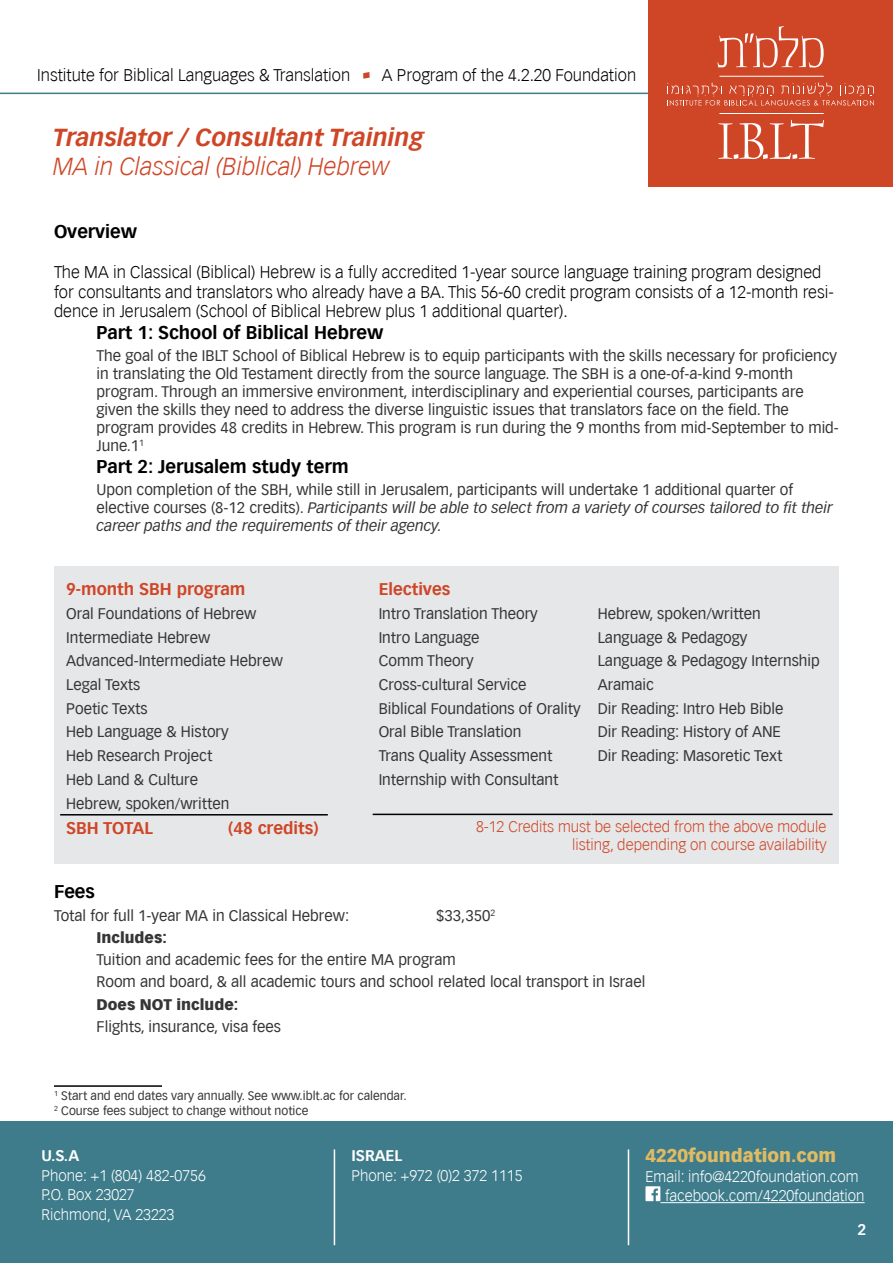
<style>
.page{position:relative;width:893px;height:1263px;background:#fff}
.page>*{position:absolute;margin:0;border:0;box-sizing:border-box;transform-origin:0 0}
.Program_Title{font:italic 700 24px "Vectora LT";color:#cf4627}
.Program_Title-2{font:italic 300 24px "Vectora LT";color:#cf4627}
.heading{font:700 18px "Vectora LT";color:#000}
.heading_-_indented{font:700 18px "Vectora LT";color:#000}
.t1{font:900 18px "Vectora LT";color:#e0bb64}
.heading-2{font:300 16.5px/19.8px "Vectora LT";color:#000}
.Red_Course_Headings{font:700 16.5px "Vectora LT";color:#cf4627}
.Copy_-_10pt{font:15px/18px "Vectora LT";color:#363537}
.t2{font:300 15px/19.5px "Vectora LT";color:#fff}
.Red_Course_Headings-2{font:300 15px/18px "Vectora LT";color:#cf4627;text-align:right}
.Copy_-_10pt-2{font:900 15px "Vectora LT";color:#363537}
.t3{font:700 15px "Vectora LT";color:#fff}
.Footnotes_-_9pt{font:12px "Vectora LT";color:#363537}
.s1{font-style:italic}
</style>
<div class="page">
<div style="left:0;top:1122px;width:893px;height:141px;background:#3e7c8b"></div>
<hr style="left:660px;top:1202px;width:205px;height:1px;background:#fff">
<svg style="left:645px;top:1186px;width:15px;height:15px"></svg>
<hr style="left:334px;top:1149px;width:1px;height:96px;background:#fff">
<hr style="left:628px;top:1149px;width:1px;height:96px;background:#fff">
<hr style="left:0;top:93px;width:668px;height:1px;background:#3e7c8b">
<svg style="left:363px;top:72px;width:7px;height:7px"></svg>
<div style="left:648px;top:0;width:245px;height:187px;background:#cf4627"></div>
<svg style="left:717px;top:26px;width:107px;height:41px"></svg>
<svg style="left:718px;top:120px;width:106px;height:39px"></svg>
<hr style="left:719px;top:76px;width:105px;height:1px;background:#fff">
<hr style="left:719px;top:113px;width:105px;height:1px;background:#fff">
<svg style="left:667px;top:83px;width:207px;height:23px"></svg>
<hr style="left:54px;top:1085px;width:108px;height:2px;background:#000">
<div style="left:54px;top:566px;width:785px;height:298px;background:#e6e7e8"></div>
<hr style="left:60px;top:814px;width:268px;height:1px;background:#000">
<hr style="left:373px;top:814px;width:219px;height:1px;background:#000">
<hr style="left:592px;top:814px;width:241px;height:1px;background:#000">
<p class="heading-2" style="left:37px;top:65px;width:315px">Institute for Biblical Languages &amp; Translation</p>
<p class="heading-2" style="left:382px;top:65px;width:256px">A Program of the 4.2.20 Foundation</p>
<p class="Program_Title" style="left:53px;top:123px;width:372px">Translator / Consultant Training</p>
<p class="Program_Title-2" style="left:53px;top:152px;width:338px">MA in Classical (Biblical) Hebrew</p>
<p class="heading" style="left:54px;top:221px;width:85px">Overview</p>
<p class="heading-2" style="left:54px;top:262px;width:781px">The MA in Classical (Biblical) Hebrew is a fully accredited 1-year source language training program designed for consultants and translators who already have a BA. This 56-60 credit program consists of a 12-month resi&shy;dence in Jerusalem (School of Biblical Hebrew plus 1 additional quarter).</p>
<p class="heading_-_indented" style="left:97px;top:322px;width:288px">Part 1: School of Biblical Hebrew</p>
<p class="Copy_-_10pt" style="left:97px;top:347px;width:744px">The goal of the IBLT School of Biblical Hebrew is to equip participants with the skills necessary for proficiency in translating the Old Testament directly from the source language. The SBH is a one-of-a-kind 9-month program. Through an immersive environment, interdisciplinary and experiential courses, participants are given the skills they need to address the diverse linguistic issues that translators face on the field. The program provides 48 credits in Hebrew. This program is run during the 9 months from mid-September to mid-June.1<sup>1</sup></p>
<p class="heading" style="left:97px;top:455px;width:254px">Part 2: Jerusalem study term</p>
<p class="Copy_-_10pt" style="left:97px;top:481px;width:738px">Upon completion of the SBH, while still in Jerusalem, participants will undertake 1 additional quarter of elective courses (8-12 credits). <span class="s1">Participants will be able to select from a variety of courses tailored to fit their career paths and the requirements of their agency.</span></p>
<p class="Red_Course_Headings" style="left:66px;top:580px;width:181px">9-month SBH program</p>
<p class="Copy_-_10pt" style="left:66px;top:605px;width:192px">Oral Foundations of Hebrew</p>
<p class="Copy_-_10pt" style="left:66px;top:629px;width:146px">Intermediate Hebrew</p>
<p class="Copy_-_10pt" style="left:66px;top:652px;width:218px">Advanced-Intermediate Hebrew</p>
<p class="Copy_-_10pt" style="left:66px;top:676px;width:76px">Legal Texts</p>
<p class="Copy_-_10pt" style="left:66px;top:699px;width:83px">Poetic Texts</p>
<p class="Copy_-_10pt" style="left:66px;top:723px;width:164px">Heb Language &amp; History</p>
<p class="Copy_-_10pt" style="left:66px;top:747px;width:148px">Heb Research Project</p>
<p class="Copy_-_10pt" style="left:66px;top:771px;width:133px">Heb Land &amp; Culture</p>
<p class="Copy_-_10pt" style="left:66px;top:794px;width:165px">Hebrew, spoken/written</p>
<p class="Red_Course_Headings" style="left:66px;top:818px;width:88px">SBH TOTAL</p>
<p class="Red_Course_Headings" style="left:228px;top:818px;width:92px">(48 credits)</p>
<p class="Red_Course_Headings" style="left:379px;top:580px;width:73px">Electives</p>
<p class="Copy_-_10pt" style="left:379px;top:605px;width:161px">Intro Translation Theory</p>
<p class="Copy_-_10pt" style="left:598px;top:605px;width:165px">Hebrew, spoken/written</p>
<p class="Copy_-_10pt" style="left:379px;top:629px;width:102px">Intro Language</p>
<p class="Copy_-_10pt" style="left:598px;top:629px;width:151px">Language &amp; Pedagogy</p>
<p class="Copy_-_10pt" style="left:379px;top:652px;width:96px">Comm Theory</p>
<p class="Copy_-_10pt" style="left:598px;top:652px;width:223px">Language &amp; Pedagogy Internship</p>
<p class="Copy_-_10pt" style="left:379px;top:676px;width:149px">Cross-cultural Service</p>
<p class="Copy_-_10pt" style="left:598px;top:676px;width:58px">Aramaic</p>
<p class="Copy_-_10pt" style="left:379px;top:699px;width:203px">Biblical Foundations of Orality</p>
<p class="Copy_-_10pt" style="left:598px;top:699px;width:187px">Dir Reading: Intro Heb Bible</p>
<p class="Copy_-_10pt" style="left:379px;top:723px;width:144px">Oral Bible Translation</p>
<p class="Copy_-_10pt" style="left:598px;top:723px;width:185px">Dir Reading: History of ANE</p>
<p class="Copy_-_10pt" style="left:379px;top:747px;width:175px">Trans Quality Assessment</p>
<p class="Copy_-_10pt" style="left:598px;top:747px;width:186px">Dir Reading: Masoretic Text</p>
<p class="Copy_-_10pt" style="left:379px;top:770px;width:181px">Internship with Consultant</p>
<p class="Red_Course_Headings-2" style="left:476px;top:818px;width:352px">8-12 Credits must be selected from the above module listing, depending on course availability</p>
<p class="heading" style="left:54px;top:881px;width:42px">Fees</p>
<p class="Copy_-_10pt" style="left:54px;top:906px;width:297px">Total for full 1-year MA in Classical Hebrew:</p>
<p class="Copy_-_10pt" style="left:436px;top:906px;width:61px">$33,350<sup>2</sup></p>
<p class="Copy_-_10pt-2" style="left:97px;top:928px;width:72px">Includes:</p>
<p class="Copy_-_10pt" style="left:97px;top:951px;width:361px">Tuition and academic fees for the entire MA program</p>
<p class="Copy_-_10pt" style="left:97px;top:973px;width:550px">Room and board, &amp; all academic tours and school related local transport in Israel</p>
<p class="Copy_-_10pt-2" style="left:97px;top:995px;width:143px">Does NOT include:</p>
<p class="Copy_-_10pt" style="left:97px;top:1017px;width:186px">Flights, insurance, visa fees</p>
<p class="Footnotes_-_9pt" style="left:54px;top:1089px;width:354px"><sup>1</sup> Start and end dates vary annually. See www.iblt.ac for calendar.</p>
<p class="Footnotes_-_9pt" style="left:54px;top:1103px;width:256px"><sup>2</sup> Course fees subject to change without notice</p>
<p class="t3" style="left:41px;top:1146px;width:39px">U.S.A</p>
<p class="t2" style="left:41px;top:1165px;width:166px">Phone: +1 (804) 482-0756<br>P.O. Box 23027<br>Richmond, VA 23223</p>
<p class="t3" style="left:351px;top:1146px;width:52px">ISRAEL</p>
<p class="t2" style="left:351px;top:1165px;width:173px">Phone: +972 (0)2 372 1115</p>
<p class="t1" style="left:645px;top:1144px;width:192px">4220foundation.com</p>
<p class="t2" style="left:665px;top:1167px;width:201px;text-indent:-20px">Email: info@4220foundation.com facebook.com/4220foundation</p>
<p class="t3" style="left:857px;top:1221px;width:10px">2</p>
</div>
